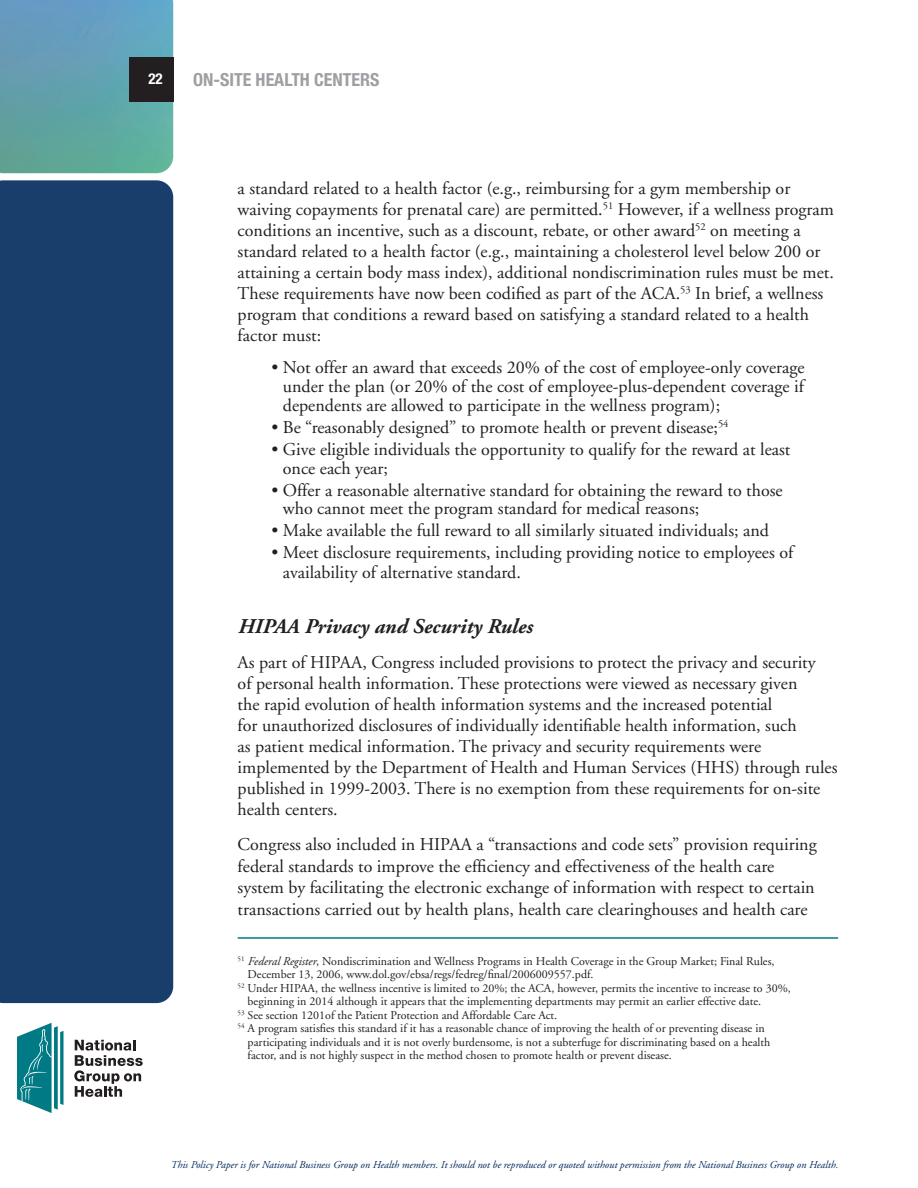
<style>
.page{position:relative;width:918px;height:1188px;background:#fff}
.page>*{position:absolute;margin:0;border:0;box-sizing:border-box;transform-origin:0 0}
.t1{font:italic 700 21px "Adobe Garamond";color:#231f20}
.t2{font:18px/21.1px "Adobe Garamond";color:#231f20}
.t3{font:700 condensed 18px "Helvetica Neue";color:#9d9fa2}
.t4{font:700 condensed 15px "Helvetica Neue";color:#fff}
.t5{font:12px "Adobe Garamond";color:#231f20}
.t6{font:italic 10.5px "Adobe Garamond";color:#00295c}
.s1{font-style:italic}
</style>
<div class="page">
<div style="left:0;top:180px;width:173px;height:823px;background:#1a3e6c"></div>
<img style="left:0;top:0;width:173px;height:173px">
<svg style="left:17px;top:1023px;width:47px;height:90px"></svg>
<svg style="left:74px;top:1040px;width:69px;height:57px"></svg>
<div style="left:129px;top:58px;width:44px;height:44px;background:#231f20"></div>
<hr style="left:238px;top:937px;width:600px;height:2px;background:#007b85">
<p class="t4" style="left:148px;top:70px;width:16px">22</p>
<p class="t3" style="left:193px;top:69px;width:188px">ON-SITE HEALTH CENTERS</p>
<p class="t2" style="left:238px;top:178px;width:598px">a standard related to a health factor (e.g., reimbursing for a gym membership or waiving copayments for prenatal care) are permitted.<sup>51</sup> However, if a wellness program conditions an incentive, such as a discount, rebate, or other award<sup>52</sup> on meeting a standard related to a health factor (e.g., maintaining a cholesterol level below 200 or attaining a certain body mass index), additional nondiscrimination rules must be met.<br>These requirements have now been codified as part of the ACA.<sup>53</sup> In brief, a wellness program that conditions a reward based on satisfying a standard related to a health factor must:</p>
<p class="t2" style="left:283px;top:359px;width:523px;line-height:18.8px;text-align:justify;text-indent:-11px">• Not offer an award that exceeds 20% of the cost of employee-only coverage under the plan (or 20% of the cost of employee-plus-dependent coverage if dependents are allowed to participate in the wellness program);</p>
<p class="t2" style="left:271px;top:417px;width:459px">• Be “reasonably designed” to promote health or prevent disease;<sup>54</sup></p>
<p class="t2" style="left:283px;top:440px;width:509px;line-height:18.8px;text-indent:-11px">• Give eligible individuals the opportunity to qualify for the reward at least once each year;</p>
<p class="t2" style="left:283px;top:481px;width:501px;line-height:18.8px;text-indent:-11px">• Offer a reasonable alternative standard for obtaining the reward to those who cannot meet the program standard for medical reasons;</p>
<p class="t2" style="left:271px;top:521px;width:499px">• Make available the full reward to all similarly situated individuals; and</p>
<p class="t2" style="left:283px;top:543px;width:512px;line-height:19.5px;text-indent:-11px">• Meet disclosure requirements, including providing notice to employees of availability of alternative standard.</p>
<p class="t1" style="left:238px;top:615px;width:296px">HIPAA Privacy and Security Rules</p>
<p class="t2" style="left:238px;top:652px;width:601px">As part of HIPAA, Congress included provisions to protect the privacy and security<br>of personal health information. These protections were viewed as necessary given<br>the rapid evolution of health information systems and the increased potential<br>for unauthorized disclosures of individually identifiable health information, such<br>as patient medical information. The privacy and security requirements were implemented by the Department of Health and Human Services (HHS) through rules published in 1999-2003. There is no exemption from these requirements for on-site health centers.</p>
<p class="t2" style="left:238px;top:834px;width:581px;line-height:21.6px">Congress also included in HIPAA a “transactions and code sets” provision requiring federal standards to improve the efficiency and effectiveness of the health care system by facilitating the electronic exchange of information with respect to certain transactions carried out by health plans, health care clearinghouses and health care</p>
<p class="t5" style="left:238px;top:955px;width:538px"><sup>51</sup> <span class="s1">Federal Register</span>, Nondiscrimination and Wellness Programs in Health Coverage in the Group Market; Final Rules,</p>
<p class="t5" style="left:248px;top:968px;width:347px">December 13, 2006, www.dol.gov/ebsa/regs/fedreg/final/2006009557.pdf.</p>
<p class="t5" style="left:238px;top:982px;width:555px"><sup>52</sup> Under HIPAA, the wellness incentive is limited to 20%; the ACA, however, permits the incentive to increase to 30%,</p>
<p class="t5" style="left:248px;top:995px;width:515px">beginning in 2014 although it appears that the implementing departments may permit an earlier effective date.</p>
<p class="t5" style="left:238px;top:1009px;width:321px"><sup>53</sup> See section 1201of the Patient Protection and Affordable Care Act.</p>
<p class="t5" style="left:238px;top:1022px;width:529px"><sup>54</sup> A program satisfies this standard if it has a reasonable chance of improving the health of or preventing disease in</p>
<p class="t5" style="left:248px;top:1036px;width:524px">participating individuals and it is not overly burdensome, is not a subterfuge for discriminating based on a health</p>
<p class="t5" style="left:248px;top:1049px;width:426px">factor, and is not highly suspect in the method chosen to promote health or prevent disease.</p>
<p class="t6" style="left:170px;top:1159px;width:669px">This Policy Paper is for National Business Group on Health members. It should not be reproduced or quoted without permission from the National Business Group on Health.</p>
</div>
